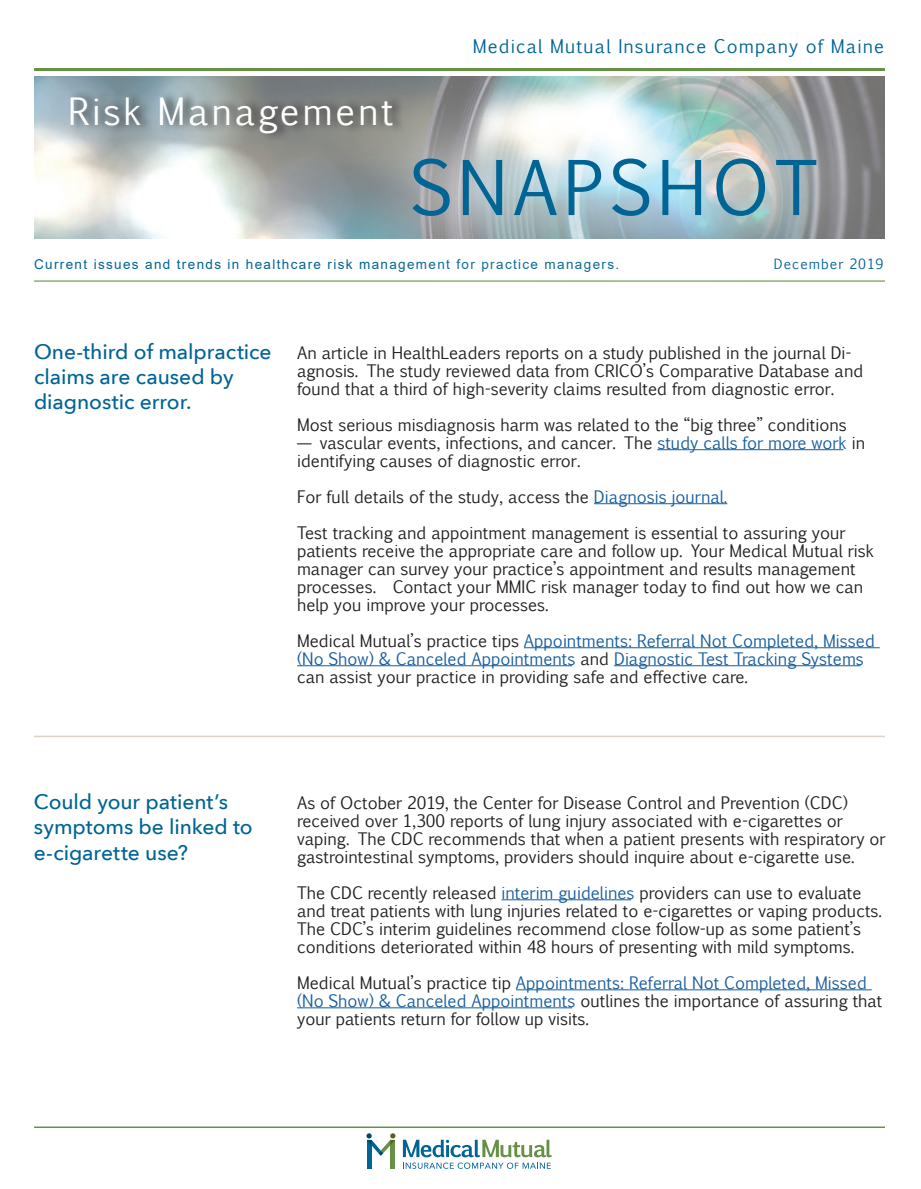
<style>
.page{position:relative;width:921px;height:1189px;background:#fff}
.page>*{position:absolute;margin:0;border:0;box-sizing:border-box;transform-origin:0 0}
.t1{font:72px "Euphemia UCAS";letter-spacing:.075em;color:#006494}
.t2{font:36px "Euphemia UCAS";letter-spacing:.075em;color:#fff}
.t3{font:500 21px/25.2px "Avenir Next LT Pro";letter-spacing:-.005em;color:#006494}
.t4{font:18px "Euphemia UCAS";letter-spacing:.06em;color:#006494}
.t5{font:16.5px/18px "Euphemia UCAS";color:#231f20}
.t6{font:16.5px/18px "Euphemia UCAS";color:#175d9e}
.t7{font:13.5px "Arial";letter-spacing:.1em;color:#006494}
.t8{font:13.5px "Euphemia UCAS";letter-spacing:.075em;color:#006494}
.s1{color:#175d9e}
.s2{color:#231f20}
</style>
<div class="page">
<svg style="left:403px;top:1139px;width:149px;height:30px"></svg>
<div style="left:390px;top:1140px;width:5px;height:28px;background:#669046"></div>
<div style="left:366px;top:1140px;width:5px;height:28px;background:#006494"></div>
<svg style="left:366px;top:1133px;width:29px;height:23px"></svg>
<hr style="left:34px;top:1126px;width:851px;height:2px;background:#669046">
<hr style="left:34px;top:68px;width:851px;height:3px;background:#669144">
<hr style="left:34px;top:280px;width:851px;height:2px;background:#669046">
<hr style="left:657px;top:449px;width:186px;height:1px;background:#175d9e">
<hr style="left:594px;top:503px;width:133px;height:1px;background:#175d9e">
<hr style="left:524px;top:647px;width:355px;height:1px;background:#175d9e">
<hr style="left:297px;top:665px;width:275px;height:1px;background:#175d9e">
<hr style="left:614px;top:665px;width:246px;height:1px;background:#175d9e">
<hr style="left:501px;top:899px;width:130px;height:1px;background:#175d9e">
<hr style="left:516px;top:989px;width:355px;height:1px;background:#175d9e">
<hr style="left:297px;top:1007px;width:275px;height:1px;background:#175d9e">
<hr style="left:34px;top:736px;width:851px;height:1px;background:#d9d2c5">
<div style="left:70px;top:89px;width:337px;height:52px;background:#231f20;opacity:.75"></div>
<div style="left:334px;top:78px;width:558px;height:218px;background:#fff;opacity:.75"></div>
<h2 class="t2" style="left:68px;top:85px;width:327px">Risk Management</h2>
<p class="t4" style="left:473px;top:33px;width:413px">Medical Mutual Insurance Company of Maine</p>
<h1 class="t1" style="left:410px;top:135px;width:409px">SNAPSHOT</h1>
<p class="t7" style="left:34px;top:255px;width:586px">Current issues and trends in healthcare risk management for practice managers.</p>
<p class="t8" style="left:774px;top:254px;width:111px">December 2019</p>
<p class="t3" style="left:34px;top:339px;width:239px">One-third of malpractice claims are caused by diagnostic error.</p>
<p class="t5" style="left:297px;top:343px;width:568px">An article in HealthLeaders reports on a study published in the journal Di&shy;agnosis. The study reviewed data from CRICO’s Comparative Database and found that a third of high-severity claims resulted from diagnostic error.</p>
<p class="t5" style="left:297px;top:415px;width:551px">Most serious misdiagnosis harm was related to the “big three” conditions</p>
<p class="t5" style="left:297px;top:433px;width:569px">— vascular events, infections, and cancer. The <span class="s1">study calls for more work</span> in identifying causes of diagnostic error.</p>
<p class="t5" style="left:297px;top:478px;width:550px;line-height:36px">For full details of the study, access the <span class="s1">Diagnosis journal.<br></span>Test tracking and appointment management is essential to assuring your</p>
<p class="t5" style="left:297px;top:541px;width:578px">patients receive the appropriate care and follow up. Your Medical Mutual risk manager can survey your practice’s appointment and results management processes. Contact your MMIC risk manager today to find out how we can help you improve your processes.</p>
<p class="t6" style="left:297px;top:631px;width:579px"><span class="s2">Medical Mutual’s practice tips</span> Appointments: Referral Not Completed, Missed (No Show) &amp; Canceled Appointments <span class="s2">and</span> Diagnostic Test Tracking Systems <span class="s2">can assist your practice in providing safe and effective care.</span></p>
<p class="t3" style="left:34px;top:789px;width:220px">Could your patient’s symptoms be linked to e-cigarette use?</p>
<p class="t5" style="left:297px;top:793px;width:590px">As of October 2019, the Center for Disease Control and Prevention (CDC) received over 1,300 reports of lung injury associated with e-cigarettes or vaping. The CDC recommends that when a patient presents with respiratory or gastrointestinal symptoms, providers should inquire about e-cigarette use.</p>
<p class="t5" style="left:297px;top:883px;width:586px">The CDC recently released <span class="s1">interim guidelines</span> providers can use to evaluate and treat patients with lung injuries related to e-cigarettes or vaping products.<br>The CDC’s interim guidelines recommend close follow-up as some patient’s conditions deteriorated within 48 hours of presenting with mild symptoms.</p>
<p class="t5" style="left:297px;top:973px;width:586px">Medical Mutual’s practice tip <span class="s1">Appointments: Referral Not Completed, Missed (No Show) &amp; Canceled Appointments</span> outlines the importance of assuring that your patients return for follow up visits.</p>
</div>
